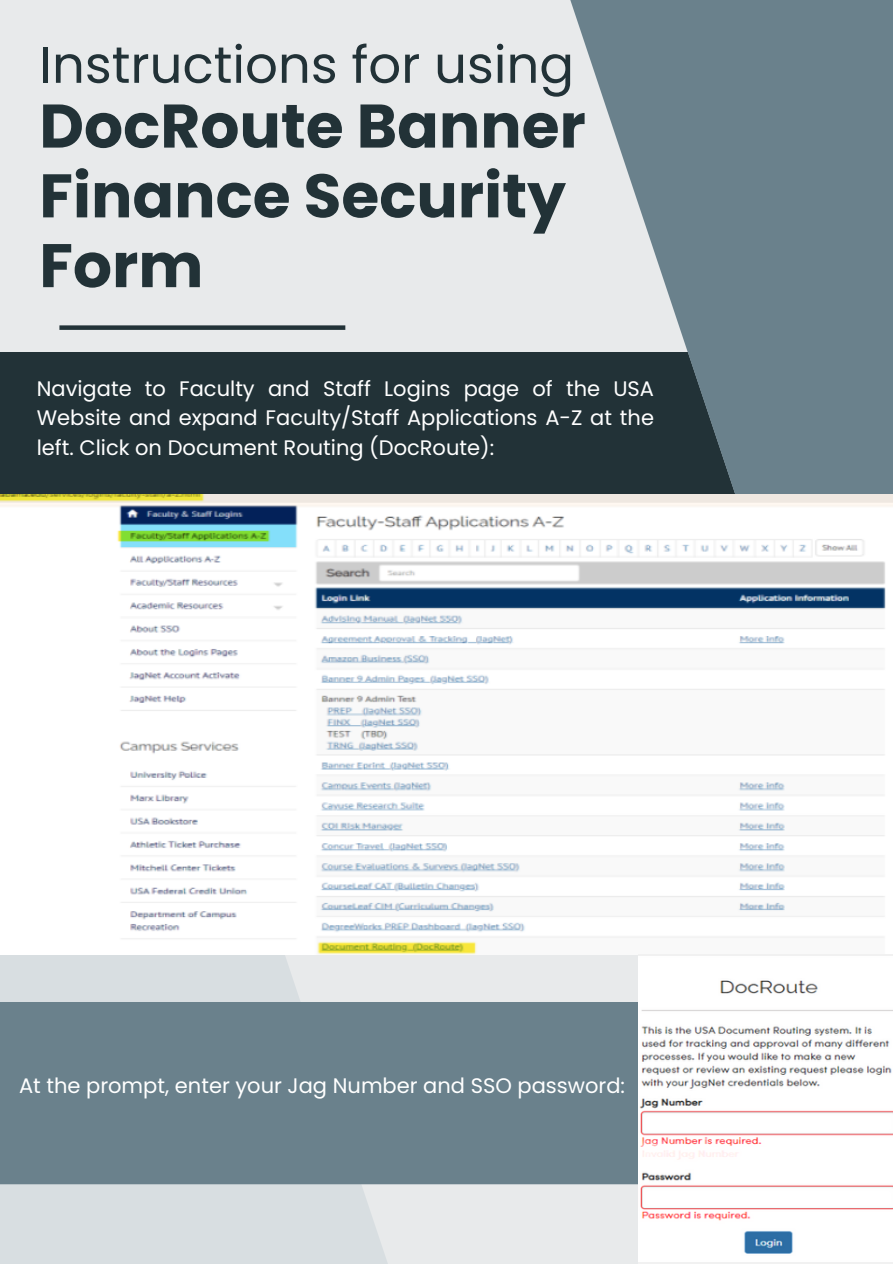
<style>
.page{position:relative;width:893px;height:1264px;background:#fff}
.page>*{position:absolute;margin:0;border:0;box-sizing:border-box;transform-origin:0 0}
.t1{font:700 61.35px/69.8px "Poppins";color:#223237}
.t2{font:51.3px "Poppins";color:#223237}
.t3{font:21px/29.2px "Poppins";color:#fff;text-align:justify}
</style>
<div class="page">
<div style="left:0;top:0;width:892px;height:1263px;background:#e8eaeb"></div>
<div style="left:0;top:581px;width:610px;height:682px;background:linear-gradient(to right,#d3dbde,#ebeced)"></div>
<div style="left:0;top:352px;width:892px;height:582px;background:#223237"></div>
<svg style="left:570px;top:0;width:322px;height:494px;fill:#6a818c"></svg>
<div style="left:0;top:1001px;width:638px;height:183px;background:#6a818c"></div>
<div style="left:59px;top:325px;width:286px;height:5px;background:#223237"></div>
<img style="left:0;top:494px;width:892px;height:460px">
<img style="left:638px;top:956px;width:254px;height:306px">
<h2 class="t2" style="left:39px;top:29px;width:536px">Instructions for using</h2>
<h2 class="t1" style="left:39px;top:91px;width:548px">DocRoute Banner<br>Finance Security<br>Form</h2>
<p class="t3" style="left:37px;top:374px;width:618px">Navigate to Faculty and Staff Logins page of the USA Website and expand Faculty/Staff Applications A-Z at the left. Click on Document Routing (DocRoute):</p>
<p class="t3" style="left:19px;top:1071px;width:607px">At the prompt, enter your Jag Number and SSO password:</p>
</div>
